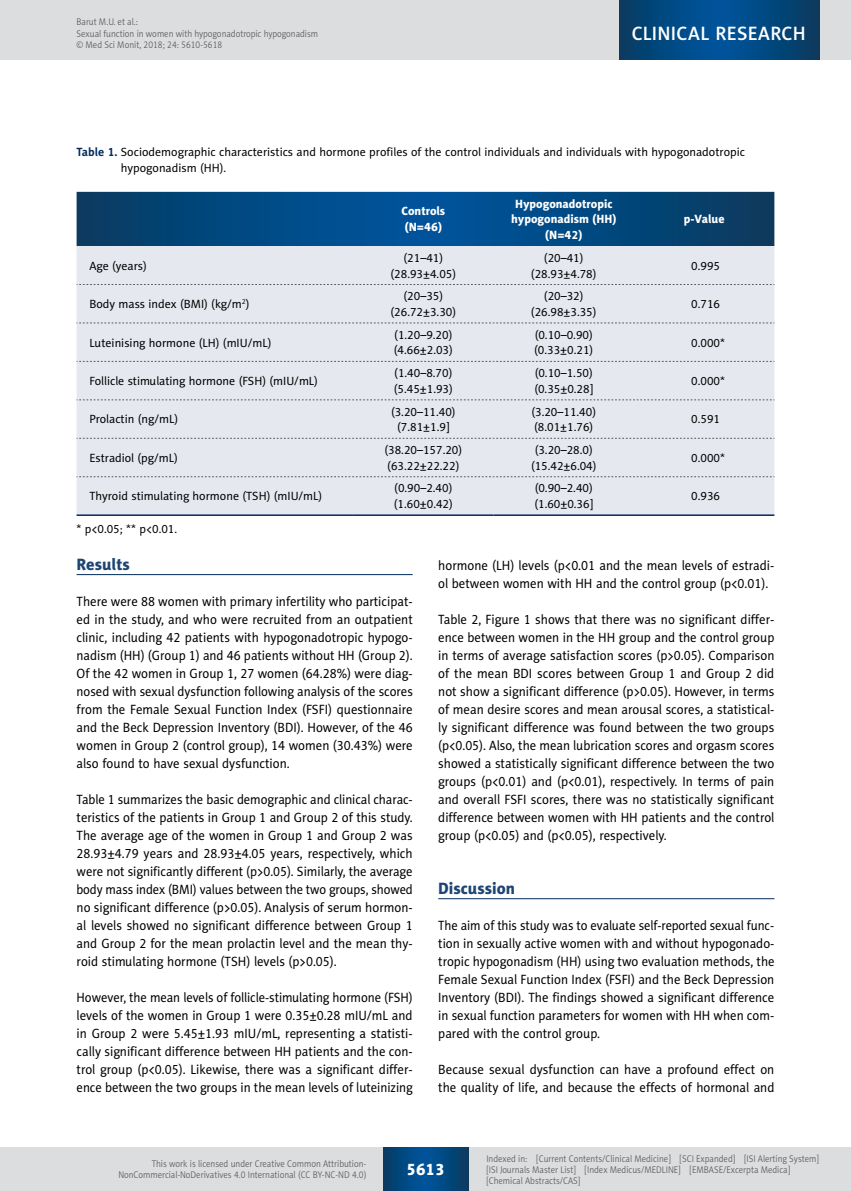
<style>
.page{position:relative;width:851px;height:1191px;background:#fff}
.page>*{position:absolute;margin:0;border:0;box-sizing:border-box;transform-origin:0 0}
.t1{font:19.5px "Naomi Sans EFN Medium";letter-spacing:.015em;color:#fff}
.t2{font:16.5px "Naomi Sans EFN Heavy";color:#1d4574}
.t3{font:16.5px "Naomi Sans EFN Heavy";color:#fff}
.t4{font:13.5px/18px "Naomi Sans EFN";color:#000;text-align:justify;scale:.95 1}
.t5{font:13.5px/18px "Naomi Sans EFN";color:#000;text-align:justify;scale:.94 1}
.t6{font:13.5px/18px "Naomi Sans EFN";color:#000;text-align:justify;scale:.93 1}
.t7{font:12px/15.8px "Naomi Sans EFN";color:#000}
.t8{font:12px/15.8px "Naomi Sans EFN Heavy";color:#fff}
.t9{font:9.75px/11.2px "Naomi Sans EFN Light";color:#58595b;scale:.9 1}
.s1{font-weight:700;color:#002b5c}
</style>
<div class="page">
<hr style="left:77px;top:574px;width:335px;height:1px;background:#002b5c">
<hr style="left:438px;top:898px;width:336px;height:1px;background:#002b5c">
<svg style="left:77px;top:192px;width:697px;height:54px;background:#02487f"></svg>
<div style="left:77px;top:246px;width:697px;height:268px;background:#e6e8f0"></div>
<svg style="left:77px;top:284px;width:697px;height:1px"></svg>
<svg style="left:77px;top:323px;width:697px;height:1px"></svg>
<svg style="left:77px;top:361px;width:697px;height:1px"></svg>
<svg style="left:77px;top:399px;width:697px;height:1px"></svg>
<svg style="left:77px;top:438px;width:697px;height:1px"></svg>
<svg style="left:77px;top:476px;width:697px;height:1px"></svg>
<hr style="left:77px;top:514px;width:276px;height:2px;background:#002b5c">
<hr style="left:353px;top:514px;width:140px;height:2px;background:#002b5c">
<hr style="left:493px;top:514px;width:141px;height:2px;background:#002b5c">
<hr style="left:634px;top:514px;width:140px;height:2px;background:#002b5c">
<div style="left:0;top:1148px;width:850px;height:43px;background:#dcddde"></div>
<svg style="left:383px;top:1147px;width:85px;height:43px;background:#02487f"></svg>
<div style="left:0;top:0;width:850px;height:60px;background:#dcddde"></div>
<svg style="left:619px;top:0;width:200px;height:60px;background:#02487f"></svg>
<p class="t9" style="left:77px;top:16px;width:270px">Barut M.U. et al.:<br>Sexual function in women with hypogonadotropic hypogonadism © Med Sci Monit, 2018; 24: 5610-5618</p>
<h1 class="t1" style="left:631px;top:22px;width:175px">CLINICAL RESEARCH</h1>
<p class="t7" style="left:121px;top:144px;width:625px;text-indent:-44px"><span class="s1">Table 1.</span> Sociodemographic characteristics and hormone profiles of the control individuals and individuals with hypogonadotropic hypogonadism (HH).</p>
<p class="t8" style="left:401px;top:203px;width:45px">Controls (N=46)</p>
<p class="t8" style="left:511px;top:195px;width:107px;text-align:center">Hypogonadotropic hypogonadism (HH) (N=42)</p>
<p class="t8" style="left:683px;top:211px;width:42px">p-Value</p>
<p class="t7" style="left:89px;top:258px;width:59px">Age (years)</p>
<p class="t7" style="left:390px;top:250px;width:67px;text-align:center">(21–41) (28.93±4.05)</p>
<p class="t7" style="left:531px;top:250px;width:67px;text-align:center">(20–41) (28.93±4.78)</p>
<p class="t7" style="left:691px;top:258px;width:30px">0.995</p>
<p class="t7" style="left:89px;top:296px;width:162px">Body mass index (BMI) (kg/m<sup>2</sup>)</p>
<p class="t7" style="left:390px;top:288px;width:67px;text-align:center">(20–35) (26.72±3.30)</p>
<p class="t7" style="left:531px;top:288px;width:67px;text-align:center">(20–32) (26.98±3.35)</p>
<p class="t7" style="left:691px;top:296px;width:30px">0.716</p>
<p class="t7" style="left:89px;top:335px;width:184px">Luteinising hormone (LH) (mIU/mL)</p>
<p class="t7" style="left:394px;top:327px;width:61px">(1.20–9.20) (4.66±2.03)</p>
<p class="t7" style="left:534px;top:327px;width:61px">(0.10–0.90) (0.33±0.21)</p>
<p class="t7" style="left:691px;top:335px;width:35px">0.000*</p>
<p class="t7" style="left:89px;top:373px;width:230px">Follicle stimulating hormone (FSH) (mIU/mL)</p>
<p class="t7" style="left:394px;top:365px;width:61px">(1.40–8.70) (5.45±1.93)</p>
<p class="t7" style="left:534px;top:365px;width:60px">(0.10–1.50) (0.35±0.28]</p>
<p class="t7" style="left:691px;top:373px;width:35px">0.000*</p>
<p class="t7" style="left:89px;top:411px;width:90px">Prolactin (ng/mL)</p>
<p class="t7" style="left:391px;top:404px;width:66px;text-align:center">(3.20–11.40) (7.81±1.9]</p>
<p class="t7" style="left:531px;top:404px;width:66px">(3.20–11.40) (8.01±1.76)</p>
<p class="t7" style="left:691px;top:411px;width:30px">0.591</p>
<p class="t7" style="left:89px;top:450px;width:90px">Estradiol (pg/mL)</p>
<p class="t7" style="left:384px;top:442px;width:79px">(38.20–157.20) (63.22±22.22)</p>
<p class="t7" style="left:531px;top:442px;width:67px;text-align:center">(3.20–28.0) (15.42±6.04)</p>
<p class="t7" style="left:691px;top:450px;width:35px">0.000*</p>
<p class="t7" style="left:89px;top:488px;width:234px">Thyroid stimulating hormone (TSH) (mIU/mL)</p>
<p class="t7" style="left:394px;top:480px;width:61px">(0.90–2.40) (1.60±0.42)</p>
<p class="t7" style="left:534px;top:480px;width:60px">(0.90–2.40) (1.60±0.36]</p>
<p class="t7" style="left:691px;top:488px;width:30px">0.936</p>
<p class="t7" style="left:77px;top:521px;width:102px">* p&lt;0.05; ** p&lt;0.01.</p>
<p class="t2" style="left:77px;top:554px;width:55px">Results</p>
<p class="t4" style="left:77px;top:592px;width:355px">There were 88 women with primary infertility who participat&shy;ed in the study, and who were recruited from an outpatient clinic, including 42 patients with hypogonadotropic hypogo&shy;nadism (HH) (Group 1) and 46 patients without HH (Group 2).<br>Of the 42 women in Group 1, 27 women (64.28%) were diag&shy;nosed with sexual dysfunction following analysis of the scores from the Female Sexual Function Index (FSFI) questionnaire and the Beck Depression Inventory (BDI). However, of the 46 women in Group 2 (control group), 14 women (30.43%) were also found to have sexual dysfunction.</p>
<p class="t5" style="left:77px;top:790px;width:359px">Table 1 summarizes the basic demographic and clinical charac&shy;teristics of the patients in Group 1 and Group 2 of this study.<br>The average age of the women in Group 1 and Group 2 was 28.93±4.79 years and 28.93±4.05 years, respectively, which were not significantly different (p&gt;0.05). Similarly, the average body mass index (BMI) values between the two groups, showed no significant difference (p&gt;0.05). Analysis of serum hormon&shy;al levels showed no significant difference between Group 1 and Group 2 for the mean prolactin level and the mean thy&shy;roid stimulating hormone (TSH) levels (p&gt;0.05).</p>
<p class="t5" style="left:77px;top:988px;width:359px">However, the mean levels of follicle-stimulating hormone (FSH) levels of the women in Group 1 were 0.35±0.28 mIU/mL and in Group 2 were 5.45±1.93 mIU/mL, representing a statisti&shy;cally significant difference between HH patients and the con&shy;trol group (p&lt;0.05). Likewise, there was a significant differ&shy;ence between the two groups in the mean levels of luteinizing</p>
<p class="t4" style="left:438px;top:556px;width:355px">hormone (LH) levels (p&lt;0.01 and the mean levels of estradi&shy;ol between women with HH and the control group (p&lt;0.01).</p>
<p class="t4" style="left:438px;top:610px;width:355px">Table 2, Figure 1 shows that there was no significant differ&shy;ence between women in the HH group and the control group in terms of average satisfaction scores (p&gt;0.05). Comparison of the mean BDI scores between Group 1 and Group 2 did not show a significant difference (p&gt;0.05). However, in terms of mean desire scores and mean arousal scores, a statistical&shy;ly significant difference was found between the two groups (p&lt;0.05). Also, the mean lubrication scores and orgasm scores showed a statistically significant difference between the two groups (p&lt;0.01) and (p&lt;0.01), respectively. In terms of pain and overall FSFI scores, there was no statistically significant difference between women with HH patients and the control group (p&lt;0.05) and (p&lt;0.05), respectively.</p>
<p class="t2" style="left:438px;top:878px;width:78px">Discussion</p>
<p class="t6" style="left:438px;top:916px;width:363px">The aim of this study was to evaluate self-reported sexual func&shy;tion in sexually active women with and without hypogonado&shy;tropic hypogonadism (HH) using two evaluation methods, the Female Sexual Function Index (FSFI) and the Beck Depression Inventory (BDI). The findings showed a significant difference in sexual function parameters for women with HH when com&shy;pared with the control group.</p>
<p class="t4" style="left:438px;top:1060px;width:355px">Because sexual dysfunction can have a profound effect on the quality of life, and because the effects of hormonal and</p>
<p class="t9" style="left:118px;top:1158px;width:277px;text-align:right">This work is licensed under Creative Common Attribution-<br>NonCommercial-NoDerivatives 4.0 International (CC BY-NC-ND 4.0)</p>
<p class="t3" style="left:406px;top:1159px;width:40px">5613</p>
<p class="t9" style="left:486px;top:1152px;width:371px">Indexed in: [Current Contents/Clinical Medicine] [SCI Expanded] [ISI Alerting System] [ISI Journals Master List] [Index Medicus/MEDLINE] [EMBASE/Excerpta Medica] [Chemical Abstracts/CAS]</p>
</div>
